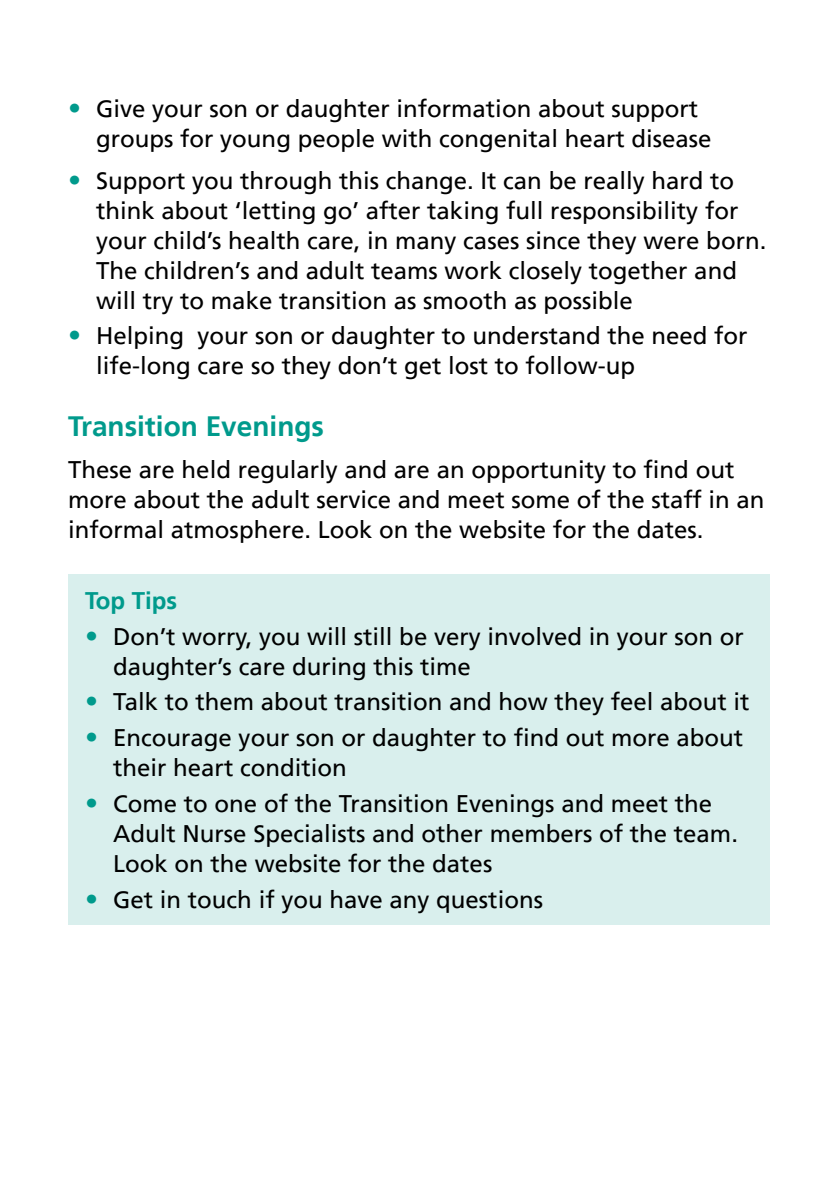
<style>
.page{position:relative;width:840px;height:1191px;background:#fff}
.page>*{position:absolute;margin:0;border:0;box-sizing:border-box;transform-origin:0 0}
.Main_Headings{font:700 28px "Frutiger LT";color:#009a8c}
.Body_Text{font:24px/30px "Frutiger LT";color:#000}
.Sub_Heading{font:700 24px "Frutiger LT";color:#009a8c}
.s1{font-size:26px;color:#009a8c}
</style>
<div class="page">
<div style="left:68px;top:574px;width:701px;height:350px;background:#d9efed"></div>
<p class="Body_Text" style="left:96px;top:94px;width:616px;text-indent:-28px"><span class="s1">•</span> Give your son or daughter information about support groups for young people with congenital heart disease</p>
<p class="Body_Text" style="left:96px;top:165px;width:671px;text-indent:-28px"><span class="s1">•</span> Support you through this change. It can be really hard to think about ‘letting go’ after taking full responsibility for your child’s health care, in many cases since they were born.<br>The children’s and adult teams work closely together and will try to make transition as smooth as possible</p>
<p class="Body_Text" style="left:96px;top:321px;width:652px;text-indent:-28px"><span class="s1">•</span> Helping your son or daughter to understand the need for life-long care so they don’t get lost to follow-up</p>
<p class="Main_Headings" style="left:68px;top:410px;width:257px">Transition Evenings</p>
<p class="Body_Text" style="left:68px;top:454px;width:697px">These are held regularly and are an opportunity to find out more about the adult service and meet some of the staff in an informal atmosphere. Look on the website for the dates.</p>
<p class="Sub_Heading" style="left:85px;top:586px;width:94px">Top Tips</p>
<p class="Body_Text" style="left:113px;top:621px;width:631px;text-indent:-28px"><span class="s1">•</span> Don’t worry, you will still be very involved in your son or daughter’s care during this time</p>
<p class="Body_Text" style="left:85px;top:687px;width:665px"><span class="s1">•</span> Talk to them about transition and how they feel about it</p>
<p class="Body_Text" style="left:113px;top:723px;width:631px;text-indent:-28px"><span class="s1">•</span> Encourage your son or daughter to find out more about their heart condition</p>
<p class="Body_Text" style="left:113px;top:788px;width:626px;text-indent:-28px"><span class="s1">•</span> Come to one of the Transition Evenings and meet the<br>Adult Nurse Specialists and other members of the team.<br>Look on the website for the dates</p>
<p class="Body_Text" style="left:85px;top:884px;width:459px"><span class="s1">•</span> Get in touch if you have any questions</p>
</div>
